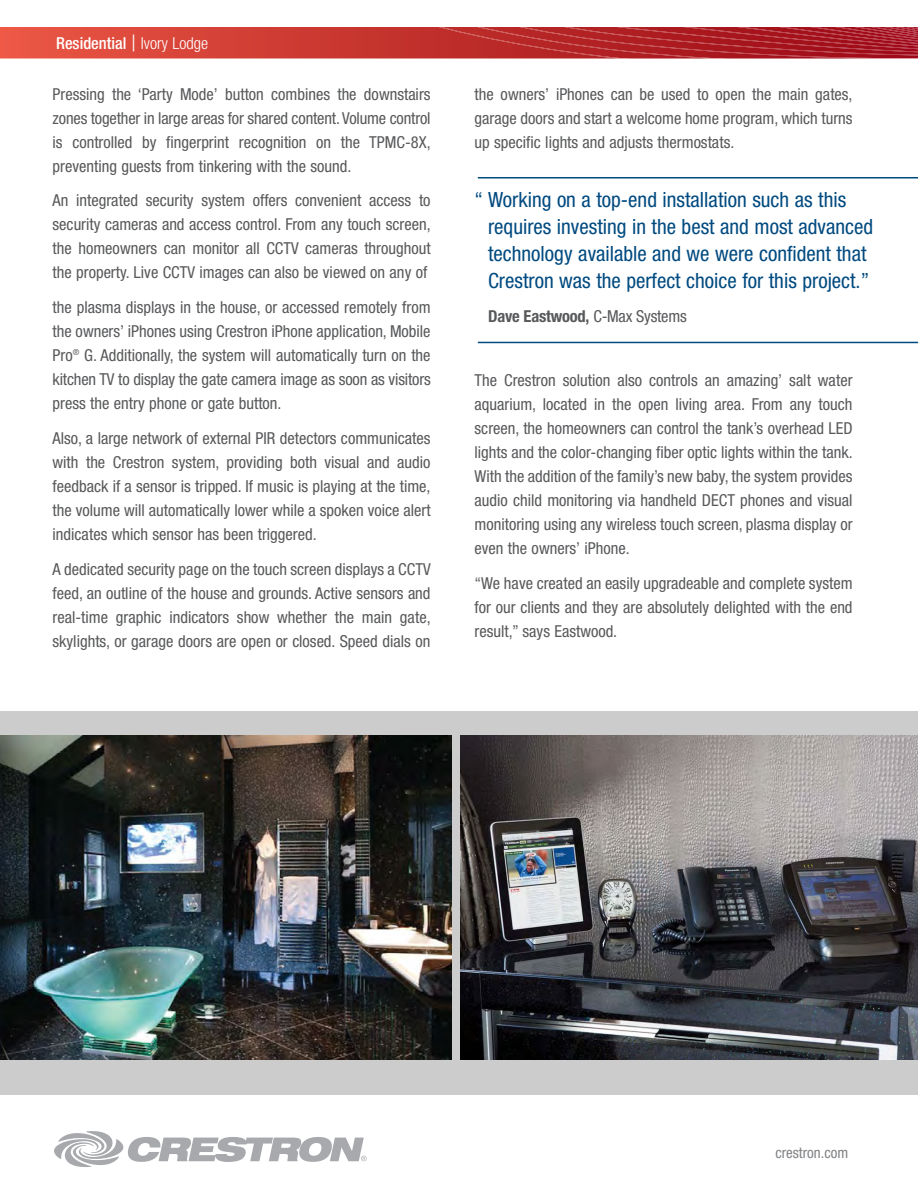
<style>
.page{position:relative;width:918px;height:1188px;background:#fff}
.page>*{position:absolute;margin:0;border:0;box-sizing:border-box;transform-origin:0 0}
.t1{font:condensed 21px/27px "Helvetica Neue";color:#004a80}
.t2{font:condensed 16.5px/24px "Helvetica Neue";color:#58595b;text-align:justify}
.t3{font:700 condensed 16.5px "Helvetica Neue";letter-spacing:-.015em;color:#58595b}
.t4{font:500 condensed 16.5px "Helvetica Neue";color:#fff}
.t5{font:condensed 15px "Helvetica Neue";color:#808285}
.s1{font-weight:300;font-stretch:expanded;font-size:22.5px}
.s2{font-weight:300}
.s3{font-weight:400}
</style>
<div class="page">
<div style="left:0;top:711px;width:918px;height:384px;background:#ccc"></div>
<img style="left:460px;top:736px;width:458px;height:324px">
<img style="left:0;top:736px;width:451px;height:324px">
<svg style="left:54px;top:1131px;width:313px;height:36px"></svg>
<svg style="left:0;top:27px;width:918px;height:32px;background:#c33734"></svg>
<hr style="left:478px;top:177px;width:440px;height:1px;background:#004a80">
<hr style="left:478px;top:342px;width:440px;height:1px;background:#004a80">
<p class="t4" style="left:56px;top:37px;width:153px">Residential <span class="s1">|</span> <span class="s2">Ivory Lodge</span></p>
<p class="t2" style="left:53px;top:83px;width:380px">Pressing the ‘Party Mode’ button combines the downstairs zones together in large areas for shared content. Volume control is controlled by fingerprint recognition on the TPMC-8X, preventing guests from tinkering with the sound.</p>
<p class="t2" style="left:53px;top:190px;width:380px">An integrated security system offers convenient access to security cameras and access control. From any touch screen, the homeowners can monitor all CCTV cameras throughout the property. Live CCTV images can also be viewed on any of</p>
<p class="t2" style="left:53px;top:297px;width:380px">the plasma displays in the house, or accessed remotely from the owners’ iPhones using Crestron iPhone application, Mobile Pro<sup>®</sup> G. Additionally, the system will automatically turn on the kitchen TV to display the gate camera image as soon as visitors press the entry phone or gate button.</p>
<p class="t2" style="left:53px;top:427px;width:380px">Also, a large network of external PIR detectors communicates with the Crestron system, providing both visual and audio feedback if a sensor is tripped. If music is playing at the time, the volume will automatically lower while a spoken voice alert indicates which sensor has been triggered.</p>
<p class="t2" style="left:53px;top:558px;width:380px">A dedicated security page on the touch screen displays a CCTV feed, an outline of the house and grounds. Active sensors and real-time graphic indicators show whether the main gate, skylights, or garage doors are open or closed. Speed dials on</p>
<p class="t2" style="left:475px;top:83px;width:380px">the owners’ iPhones can be used to open the main gates, garage doors and start a welcome home program, which turns up specific lights and adjusts thermostats.</p>
<p class="t1" style="left:488px;top:188px;width:387px;text-indent:-14px">“ Working on a top-end installation such as this requires investing in the best and most advanced technology available and we were confident that Crestron was the perfect choice for this project.”</p>
<p class="t3" style="left:488px;top:307px;width:200px">Dave Eastwood, <span class="s3">C-Max Systems</span></p>
<p class="t2" style="left:475px;top:370px;width:380px">The Crestron solution also controls an amazing’ salt water aquarium, located in the open living area. From any touch screen, the homeowners can control the tank’s overhead LED lights and the color-changing fiber optic lights within the tank.<br>With the addition of the family’s new baby, the system provides audio child monitoring via handheld DECT phones and visual monitoring using any wireless touch screen, plasma display or even the owners’ iPhone.</p>
<p class="t2" style="left:475px;top:572px;width:380px">“We have created an easily upgradeable and complete system for our clients and they are absolutely delighted with the end result,” says Eastwood.</p>
<p class="t5" style="left:775px;top:1148px;width:74px">crestron.com</p>
</div>
